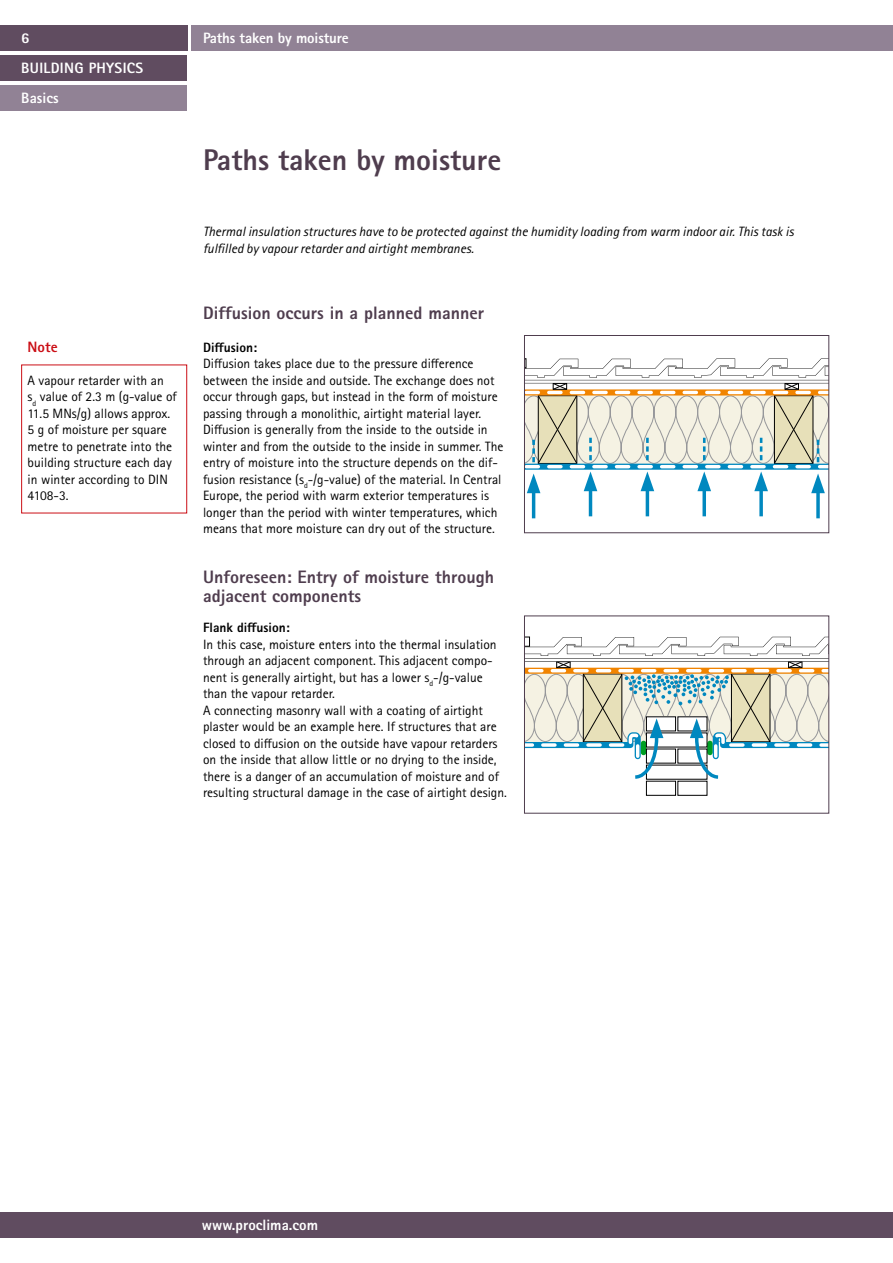
<style>
.page{position:relative;width:893px;height:1263px;background:#fff}
.page>*{position:absolute;margin:0;border:0;box-sizing:border-box;transform-origin:0 0}
.t1{font:800 30px "Rotis Sans Serif Pro";color:#4f3d4e}
.t2{font:800 18px/19.5px "Rotis Sans Serif Pro";color:#4f3d4e}
.t3{font:800 15px "Rotis Sans Serif Pro";color:#fff}
.t4{font:800 15px "Rotis Sans Serif Pro";letter-spacing:.02em;color:#fff}
.t5{font:800 15px "Rotis Sans Serif Pro";color:#cb0f16}
.t6{font:13.5px/16.5px "Rotis Sans Serif Pro";color:#000}
.t7{font:italic 13.5px/16.5px "Rotis Sans Serif Pro";color:#000}
.t8{font:800 13.5px "Rotis Sans Serif Pro";color:#000}
</style>
<div class="page">
<div style="left:21px;top:365px;width:166px;height:148px;border:1px solid #cb0f16"></div>
<div style="left:0;top:85px;width:187px;height:26px;background:#918295"></div>
<div style="left:0;top:55px;width:187px;height:26px;background:#604c60"></div>
<div style="left:0;top:26px;width:187px;height:25px;background:#604c60"></div>
<div style="left:0;top:1212px;width:893px;height:25px;background:#604c60"></div>
<div style="left:191px;top:26px;width:702px;height:25px;background:#918295"></div>
<svg style="left:816px;top:493px;width:4px;height:25px"></svg>
<hr style="left:589px;top:486px;width:3px;height:30px;background:#0088bf">
<hr style="left:646px;top:486px;width:3px;height:30px;background:#0088bf">
<svg style="left:702px;top:493px;width:4px;height:23px"></svg>
<svg style="left:759px;top:493px;width:4px;height:23px"></svg>
<hr style="left:532px;top:488px;width:3px;height:30px;background:#0088bf">
<svg style="left:526px;top:358px;width:301px;height:135px"></svg>
<div style="left:524px;top:335px;width:305px;height:198px;border:1px solid #4f3d4e"></div>
<div style="left:646px;top:781px;width:30px;height:14px;border:1px solid #000"></div>
<svg style="left:526px;top:637px;width:301px;height:143px"></svg>
<p class="t3" style="left:21px;top:29px;width:10px">6</p>
<p class="t4" style="left:21px;top:59px;width:124px">BUILDING PHYSICS</p>
<p class="t3" style="left:21px;top:88px;width:39px">Basics</p>
<p class="t5" style="left:28px;top:337px;width:32px">Note</p>
<p class="t6" style="left:28px;top:372px;width:151px">A vapour retarder with an<br>s<sub>d</sub> value of 2.3 m (g-value of<br>11.5 MNs/g) allows approx.<br>5 g of moisture per square metre to penetrate into the building structure each day in winter according to DIN<br>4108-3.</p>
<p class="t3" style="left:203px;top:29px;width:147px">Paths taken by moisture</p>
<h1 class="t1" style="left:203px;top:141px;width:300px">Paths taken by moisture</h1>
<p class="t7" style="left:203px;top:223px;width:592px">Thermal insulation structures have to be protected against the humidity loading from warm indoor air. This task is fulfilled by vapour retarder and airtight membranes.</p>
<h2 class="t2" style="left:203px;top:303px;width:282px">Diffusion occurs in a planned manner</h2>
<p class="t8" style="left:203px;top:338px;width:56px">Diffusion:</p>
<p class="t6" style="left:203px;top:355px;width:302px">Diffusion takes place due to the pressure difference between the inside and outside. The exchange does not occur through gaps, but instead in the form of moisture passing through a monolithic, airtight material layer.<br>Diffusion is generally from the inside to the outside in winter and from the outside to the inside in summer. The entry of moisture into the structure depends on the dif&shy;fusion resistance (s<sub>d</sub>-/g-value) of the material. In Central Europe, the period with warm exterior temperatures is longer than the period with winter temperatures, which means that more moisture can dry out of the structure.</p>
<h2 class="t2" style="left:203px;top:567px;width:293px">Unforeseen: Entry of moisture through adjacent components</h2>
<p class="t8" style="left:203px;top:619px;width:88px">Flank diffusion:</p>
<p class="t6" style="left:203px;top:636px;width:305px">In this case, moisture enters into the thermal insulation through an adjacent component. This adjacent compo&shy;nent is generally airtight, but has a lower s<sub>d</sub>-/g-value than the vapour retarder.<br>A connecting masonry wall with a coating of airtight plaster would be an example here. If structures that are closed to diffusion on the outside have vapour retarders on the inside that allow little or no drying to the inside, there is a danger of an accumulation of moisture and of resulting structural damage in the case of airtight design.</p>
<p class="t3" style="left:202px;top:1215px;width:118px">www.proclima.com</p>
</div>
